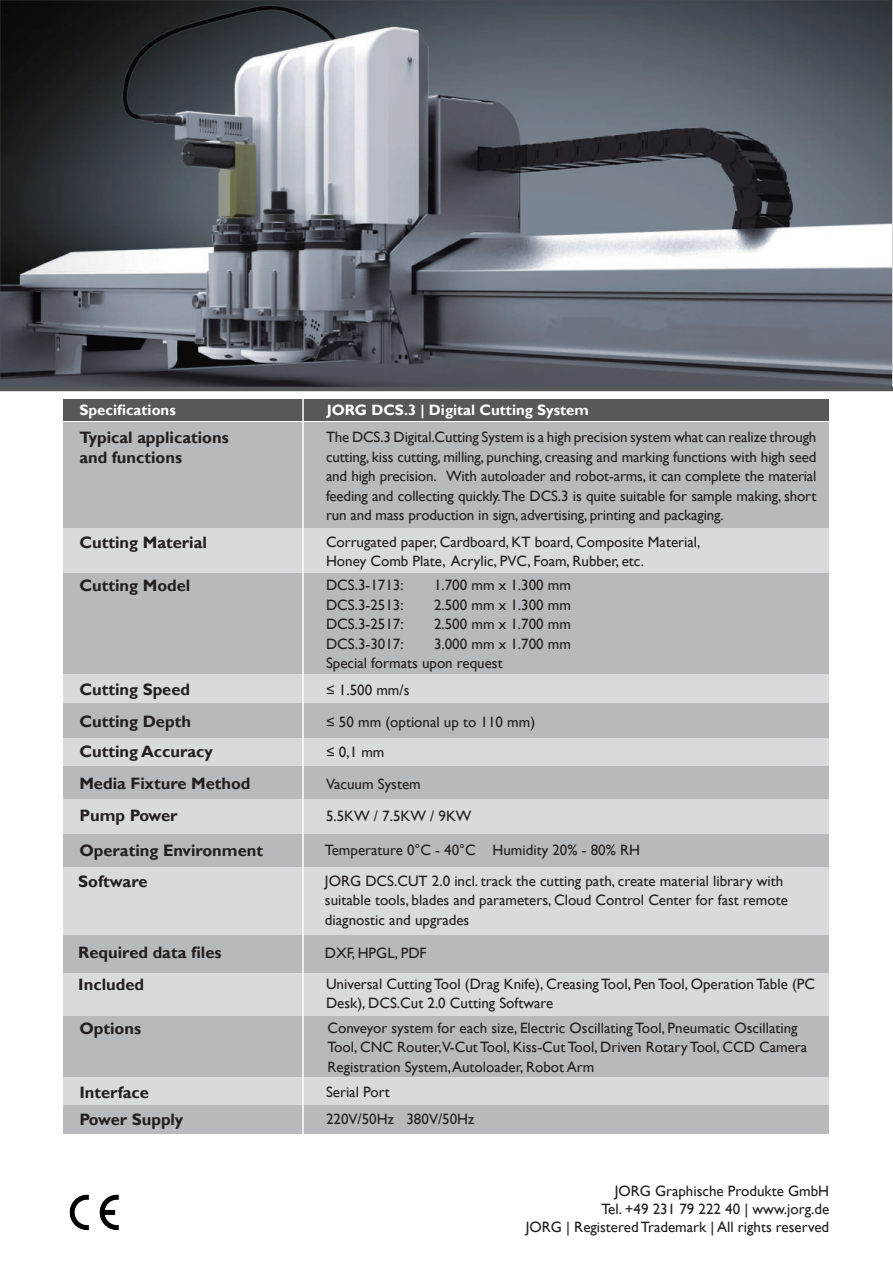
<style>
.page{position:relative;width:893px;height:1263px;background:#fff}
.page>*{position:absolute;margin:0;border:0;box-sizing:border-box;transform-origin:0 0}
.t1{font:700 16.5px/19.5px "Gill Sans";color:#231f20}
.t2{font:15px/19.5px "Gill Sans";color:#231f20}
.t3{font:700 15px "Gill Sans";color:#fff}
</style>
<div class="page">
<svg style="left:0;top:0;width:893px;height:391px;background:#63686f"></svg>
<img style="left:69px;top:1194px;width:50px;height:37px">
<div style="left:64px;top:423px;width:765px;height:711px;background:#b8b9bc"></div>
<div style="left:64px;top:399px;width:765px;height:22px;background:#57585a"></div>
<div style="left:64px;top:528px;width:765px;height:45px;background:#d9dadc"></div>
<div style="left:64px;top:675px;width:765px;height:28px;background:#d9dadc"></div>
<div style="left:64px;top:738px;width:765px;height:28px;background:#d9dadc"></div>
<div style="left:64px;top:799px;width:765px;height:34px;background:#d9dadc"></div>
<div style="left:64px;top:867px;width:765px;height:68px;background:#d9dadc"></div>
<div style="left:64px;top:973px;width:765px;height:42px;background:#d9dadc"></div>
<div style="left:64px;top:1078px;width:765px;height:27px;background:#d9dadc"></div>
<hr style="left:302px;top:396px;width:2px;height:742px;background:#fff">
<p class="t3" style="left:80px;top:401px;width:98px">Specifications</p>
<p class="t1" style="left:79px;top:428px;width:151px">Typical applications and functions</p>
<p class="t1" style="left:79px;top:533px;width:129px">Cutting Material</p>
<p class="t1" style="left:79px;top:576px;width:112px">Cutting Model</p>
<p class="t3" style="left:327px;top:401px;width:264px">JORG DCS.3 | Digital Cutting System</p>
<p class="t2" style="left:326px;top:428px;width:492px;text-align:justify">The DCS.3 Digital.Cutting System is a high precision system what can realize through cutting, kiss cutting, milling, punching, creasing and marking functions with high seed and high precision. With autoloader and robot-arms, it can complete the material feeding and collecting quickly. The DCS.3 is quite suitable for sample making, short run and mass production in sign, advertising, printing and packaging.</p>
<p class="t2" style="left:326px;top:532px;width:376px">Corrugated paper, Cardboard, KT board, Composite Material,<br>Honey Comb Plate, Acrylic, PVC, Foam, Rubber, etc.</p>
<p class="t2" style="left:326px;top:576px;width:79px">DCS.3-1713:</p>
<p class="t2" style="left:434px;top:576px;width:139px">1.700 mm x 1.300 mm</p>
<p class="t2" style="left:326px;top:595px;width:79px">DCS.3-2513:</p>
<p class="t2" style="left:434px;top:595px;width:139px">2.500 mm x 1.300 mm</p>
<p class="t2" style="left:326px;top:615px;width:79px">DCS.3-2517:</p>
<p class="t2" style="left:434px;top:615px;width:139px">2.500 mm x 1.700 mm</p>
<p class="t2" style="left:326px;top:634px;width:79px">DCS.3-3017:</p>
<p class="t2" style="left:326px;top:634px;width:247px;text-indent:108px">3.000 mm x 1.700 mm<br>Special formats upon request</p>
<p class="t1" style="left:79px;top:680px;width:112px">Cutting Speed</p>
<p class="t2" style="left:326px;top:680px;width:85px">≤ 1.500 mm/s</p>
<p class="t1" style="left:79px;top:712px;width:113px">Cutting Depth</p>
<p class="t2" style="left:326px;top:713px;width:211px">≤ 50 mm (optional up to 110 mm)</p>
<p class="t1" style="left:79px;top:742px;width:135px">Cutting Accuracy</p>
<p class="t2" style="left:326px;top:743px;width:60px">≤ 0,1 mm</p>
<p class="t1" style="left:79px;top:774px;width:173px">Media Fixture Method</p>
<p class="t2" style="left:326px;top:774px;width:96px">Vacuum System</p>
<p class="t1" style="left:79px;top:806px;width:100px">Pump Power</p>
<p class="t2" style="left:326px;top:807px;width:147px">5.5KW / 7.5KW / 9KW</p>
<p class="t2" style="left:325px;top:841px;width:317px">Temperature 0°C - 40°C Humidity 20% - 80% RH</p>
<p class="t1" style="left:79px;top:841px;width:185px">Operating Environment</p>
<p class="t1" style="left:78px;top:872px;width:71px">Software</p>
<p class="t2" style="left:325px;top:871px;width:464px">JORG DCS.CUT 2.0 incl. track the cutting path, create material library with suitable tools, blades and parameters, Cloud Control Center for fast remote diagnostic and upgrades</p>
<p class="t1" style="left:78px;top:943px;width:145px">Required data files</p>
<p class="t2" style="left:325px;top:943px;width:103px">DXF, HPGL, PDF</p>
<p class="t1" style="left:78px;top:975px;width:67px">Included</p>
<p class="t2" style="left:326px;top:974px;width:491px">Universal Cutting Tool (Drag Knife), Creasing Tool, Pen Tool, Operation Table (PC<br>Desk), DCS.Cut 2.0 Cutting Software</p>
<p class="t1" style="left:79px;top:1019px;width:63px">Options</p>
<p class="t2" style="left:327px;top:1018px;width:481px">Conveyor system for each size, Electric Oscillating Tool, Pneumatic Oscillating<br>Tool, CNC Router,V-Cut Tool, Kiss-Cut Tool, Driven Rotary Tool, CCD Camera<br>Registration System, Autoloader, Robot Arm</p>
<p class="t1" style="left:79px;top:1083px;width:71px">Interface</p>
<p class="t2" style="left:326px;top:1082px;width:65px">Serial Port</p>
<p class="t1" style="left:79px;top:1110px;width:105px">Power Supply</p>
<p class="t2" style="left:326px;top:1110px;width:150px">220V/50Hz 380V/50Hz</p>
<p class="t2" style="left:526px;top:1182px;width:305px;line-height:18px;text-align:right">JORG Graphische Produkte GmbH<br>Tel. +49 231 79 222 40 | www.jorg.de<br>JORG | Registered Trademark | All rights reserved</p>
</div>
